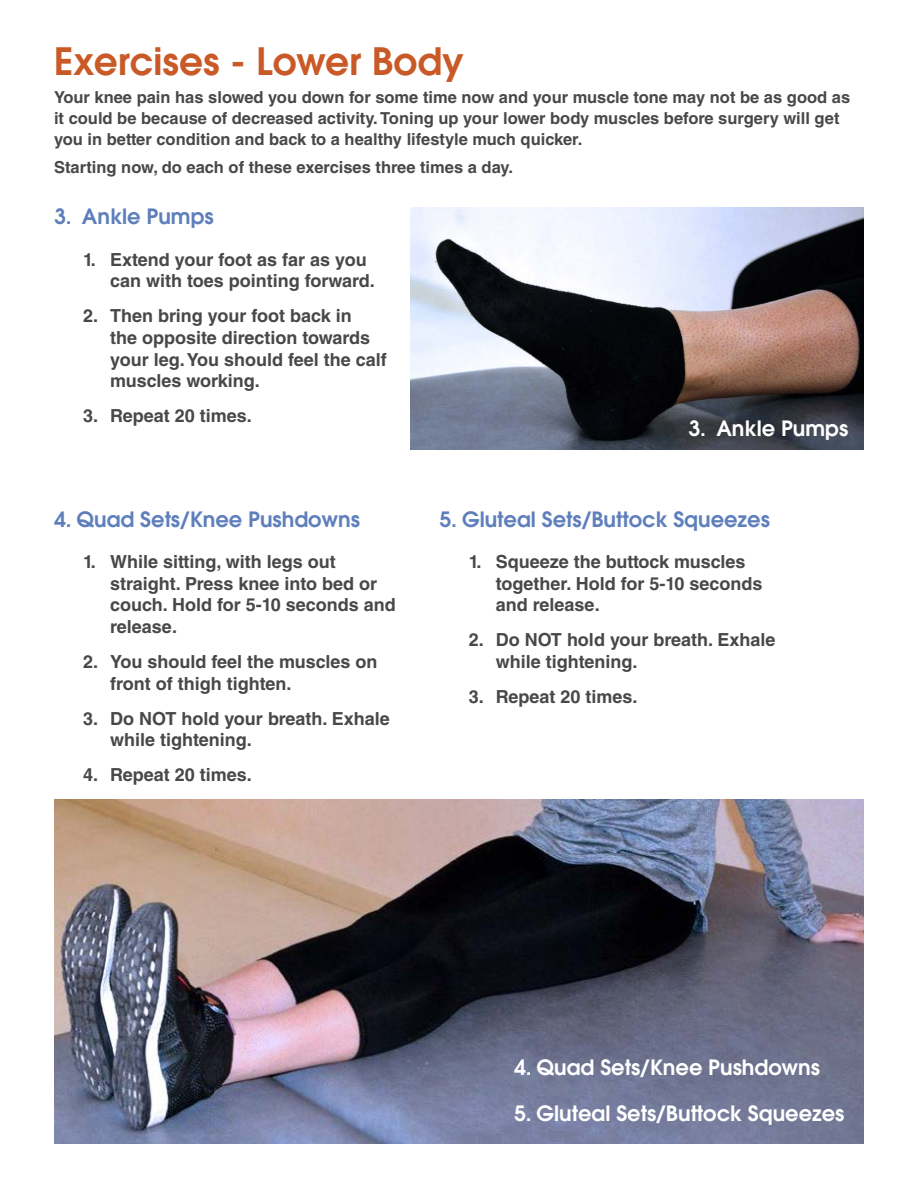
<style>
.page{position:relative;width:918px;height:1188px;background:#fff}
.page>*{position:absolute;margin:0;border:0;box-sizing:border-box;transform-origin:0 0}
.t1{font:600 37.5px "Avant Garde";color:#c95a27}
.t2{font:600 21px "Avant Garde";color:#5e7fbc}
.t3{font:600 21px "Avant Garde";color:#fff}
.t4{font:700 18px/21.6px "Helvetica LT Std";color:#484848}
.t5{font:700 16.5px/21px "Helvetica LT Std";color:#484848}
</style>
<div class="page">
<img style="left:411px;top:207px;width:453px;height:242px">
<img style="left:54px;top:799px;width:810px;height:345px">
<h1 class="t1" style="left:54px;top:37px;width:412px">Exercises - Lower Body</h1>
<p class="t5" style="left:54px;top:87px;width:798px">Your knee pain has slowed you down for some time now and your muscle tone may not be as good as it could be because of decreased activity. Toning up your lower body muscles before surgery will get you in better condition and back to a healthy lifestyle much quicker.</p>
<p class="t5" style="left:54px;top:156px;width:460px">Starting now, do each of these exercises three times a day.</p>
<p class="t2" style="left:54px;top:203px;width:161px">3. Ankle Pumps</p>
<p class="t4" style="left:110px;top:248px;width:266px;text-indent:-27px">1. Extend your foot as far as you can with toes pointing forward.</p>
<p class="t4" style="left:110px;top:305px;width:278px;text-indent:-27px">2. Then bring your foot back in<br>the opposite direction towards your leg. You should feel the calf muscles working.</p>
<p class="t4" style="left:83px;top:405px;width:170px">3. Repeat 20 times.</p>
<p class="t2" style="left:54px;top:505px;width:307px">4. Quad Sets/Knee Pushdowns</p>
<p class="t4" style="left:110px;top:551px;width:287px;text-indent:-27px">1. While sitting, with legs out straight. Press knee into bed or couch. Hold for 5-10 seconds and release.</p>
<p class="t4" style="left:110px;top:651px;width:269px;text-indent:-27px">2. You should feel the muscles on front of thigh tighten.</p>
<p class="t4" style="left:110px;top:707px;width:281px;text-indent:-27px">3. Do NOT hold your breath. Exhale while tightening.</p>
<p class="t4" style="left:83px;top:764px;width:170px">4. Repeat 20 times.</p>
<p class="t3" style="left:688px;top:414px;width:161px">3. Ankle Pumps</p>
<p class="t2" style="left:440px;top:505px;width:332px">5. Gluteal Sets/Buttock Squeezes</p>
<p class="t4" style="left:496px;top:551px;width:268px;text-indent:-27px">1. Squeeze the buttock muscles together. Hold for 5-10 seconds and release.</p>
<p class="t4" style="left:496px;top:629px;width:281px;text-indent:-27px">2. Do NOT hold your breath. Exhale while tightening.</p>
<p class="t4" style="left:469px;top:686px;width:170px">3. Repeat 20 times.</p>
<p class="t3" style="left:514px;top:1054px;width:307px">4. Quad Sets/Knee Pushdowns</p>
<p class="t3" style="left:514px;top:1099px;width:332px">5. Gluteal Sets/Buttock Squeezes</p>
</div>
